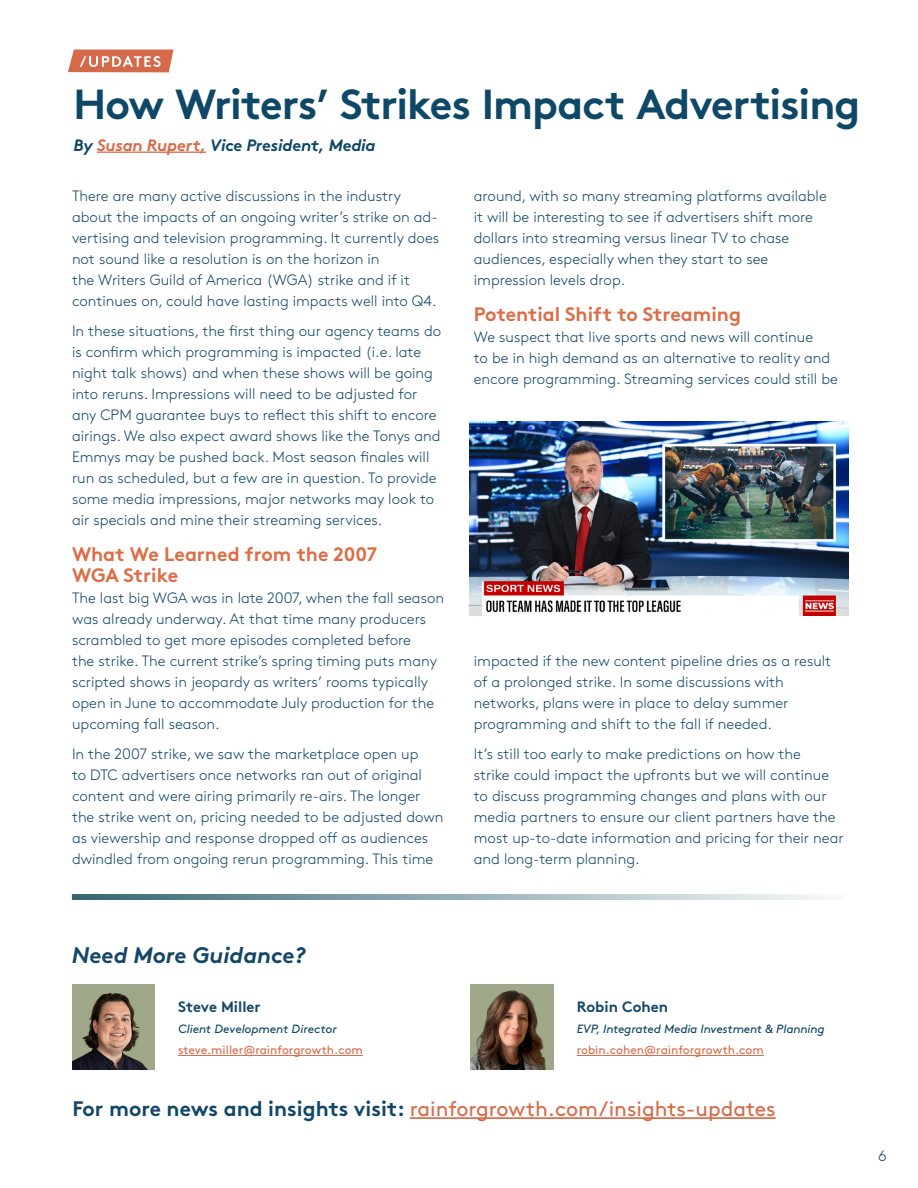
<style>
.page{position:relative;width:918px;height:1188px;background:#fff}
.page>*{position:absolute;margin:0;border:0;box-sizing:border-box;transform-origin:0 0}
.Staff_Title{font:700 42px "Brown Std";letter-spacing:-.025em;color:#0e4867}
.Subhead{font:italic 700 22.5px "Brown Std";color:#134767}
.Staff_Name{font:21px "Brown Std";color:#d86b4a}
.Body_Copy{font:700 19.5px/21px "Brown Std";color:#dc6d47}
.Staff_Title-2{font:italic 700 16.5px "Brown Std";letter-spacing:-.01em;color:#0e4867}
.Body_Copy-2{font:300 15px/21px "Brown Std";color:#134767}
.Email{font:700 15px "Brown Std";color:#134767}
.Staff_Name-2{font:700 15px "Brown Std";color:#134767}
.Email-2{font:12px "Brown Std";color:#d86b4a}
.Staff_Title-3{font:italic 12px "Brown Std";letter-spacing:-.01em;color:#134767}
.Email-3{font:italic 12px "Brown Std";letter-spacing:-.005em;color:#134767}
.s1{color:#d86b4a}
.s2{font-weight:700;color:#134767}
</style>
<div class="page">
<hr style="left:410px;top:1117px;width:366px;height:2px;background:#d86b4a">
<img style="left:471px;top:985px;width:82px;height:84px">
<img style="left:72px;top:985px;width:83px;height:84px">
<hr style="left:577px;top:1055px;width:187px;height:1px;background:#d86b4a">
<hr style="left:178px;top:1055px;width:185px;height:1px;background:#d86b4a">
<svg style="left:68px;top:50px;width:106px;height:22px;background:#dc866c"></svg>
<hr style="left:97px;top:152px;width:109px;height:1px;background:#d86b4a">
<svg style="left:72px;top:894px;width:759px;height:6px;background:#96afb5"></svg>
<img style="left:470px;top:421px;width:379px;height:195px">
<p class="Staff_Title" style="left:74px;top:79px;width:788px">How Writers’ Strikes Impact Advertising</p>
<p class="Staff_Title-2" style="left:74px;top:135px;width:304px">By <span class="s1">Susan Rupert,</span> Vice President, Media</p>
<p class="Body_Copy-2" style="left:72px;top:186px;width:369px">There are many active discussions in the industry about the impacts of an ongoing writer’s strike on ad&shy;vertising and television programming. It currently does not sound like a resolution is on the horizon in<br>the Writers Guild of America (WGA) strike and if it continues on, could have lasting impacts well into Q4.</p>
<p class="Body_Copy-2" style="left:72px;top:321px;width:371px">In these situations, the first thing our agency teams do is confirm which programming is impacted (i.e. late night talk shows) and when these shows will be going into reruns. Impressions will need to be adjusted for any CPM guarantee buys to reflect this shift to encore airings. We also expect award shows like the Tonys and Emmys may be pushed back. Most season finales will run as scheduled, but a few are in question. To provide some media impressions, major networks may look to air specials and mine their streaming services.</p>
<p class="Body_Copy" style="left:72px;top:544px;width:307px">What We Learned from the 2007<br>WGA Strike</p>
<p class="Body_Copy-2" style="left:72px;top:588px;width:374px">The last big WGA was in late 2007, when the fall season was already underway. At that time many producers scrambled to get more episodes completed before<br>the strike. The current strike’s spring timing puts many scripted shows in jeopardy as writers’ rooms typically open in June to accommodate July production for the upcoming fall season.</p>
<p class="Body_Copy-2" style="left:72px;top:744px;width:373px">In the 2007 strike, we saw the marketplace open up<br>to DTC advertisers once networks ran out of original content and were airing primarily re-airs. The longer the strike went on, pricing needed to be adjusted down as viewership and response dropped off as audiences dwindled from ongoing rerun programming. This time</p>
<p class="Body_Copy-2" style="left:474px;top:186px;width:354px">around, with so many streaming platforms available it will be interesting to see if advertisers shift more dollars into streaming versus linear TV to chase audiences, especially when they start to see impression levels drop.</p>
<p class="Body_Copy" style="left:474px;top:304px;width:269px">Potential Shift to Streaming</p>
<p class="Body_Copy-2" style="left:474px;top:327px;width:366px">We suspect that live sports and news will continue<br>to be in high demand as an alternative to reality and encore programming. Streaming services could still be</p>
<p class="Body_Copy-2" style="left:474px;top:651px;width:359px">impacted if the new content pipeline dries as a result of a prolonged strike. In some discussions with networks, plans were in place to delay summer programming and shift to the fall if needed.</p>
<p class="Body_Copy-2" style="left:474px;top:744px;width:371px">It’s still too early to make predictions on how the<br>strike could impact the upfronts but we will continue to discuss programming changes and plans with our media partners to ensure our client partners have the most up-to-date information and pricing for their near and long-term planning.</p>
<p class="Subhead" style="left:72px;top:941px;width:235px">Need More Guidance?</p>
<p class="Email" style="left:178px;top:998px;width:84px">Steve Miller</p>
<p class="Email-3" style="left:178px;top:1022px;width:160px">Client Development Director</p>
<p class="Email-2" style="left:178px;top:1043px;width:186px">steve.miller@rainforgrowth.com</p>
<p class="Staff_Name-2" style="left:577px;top:998px;width:93px">Robin Cohen</p>
<p class="Staff_Title-3" style="left:577px;top:1022px;width:249px">EVP, Integrated Media Investment &amp; Planning</p>
<p class="Email-2" style="left:577px;top:1043px;width:189px">robin.cohen@rainforgrowth.com</p>
<p class="Staff_Name" style="left:73px;top:1096px;width:705px"><span class="s2">For more news and insights visit:</span> rainforgrowth.com/insights-updates</p>
<p class="Body_Copy-2" style="left:878px;top:1146px;width:10px">6</p>
</div>
